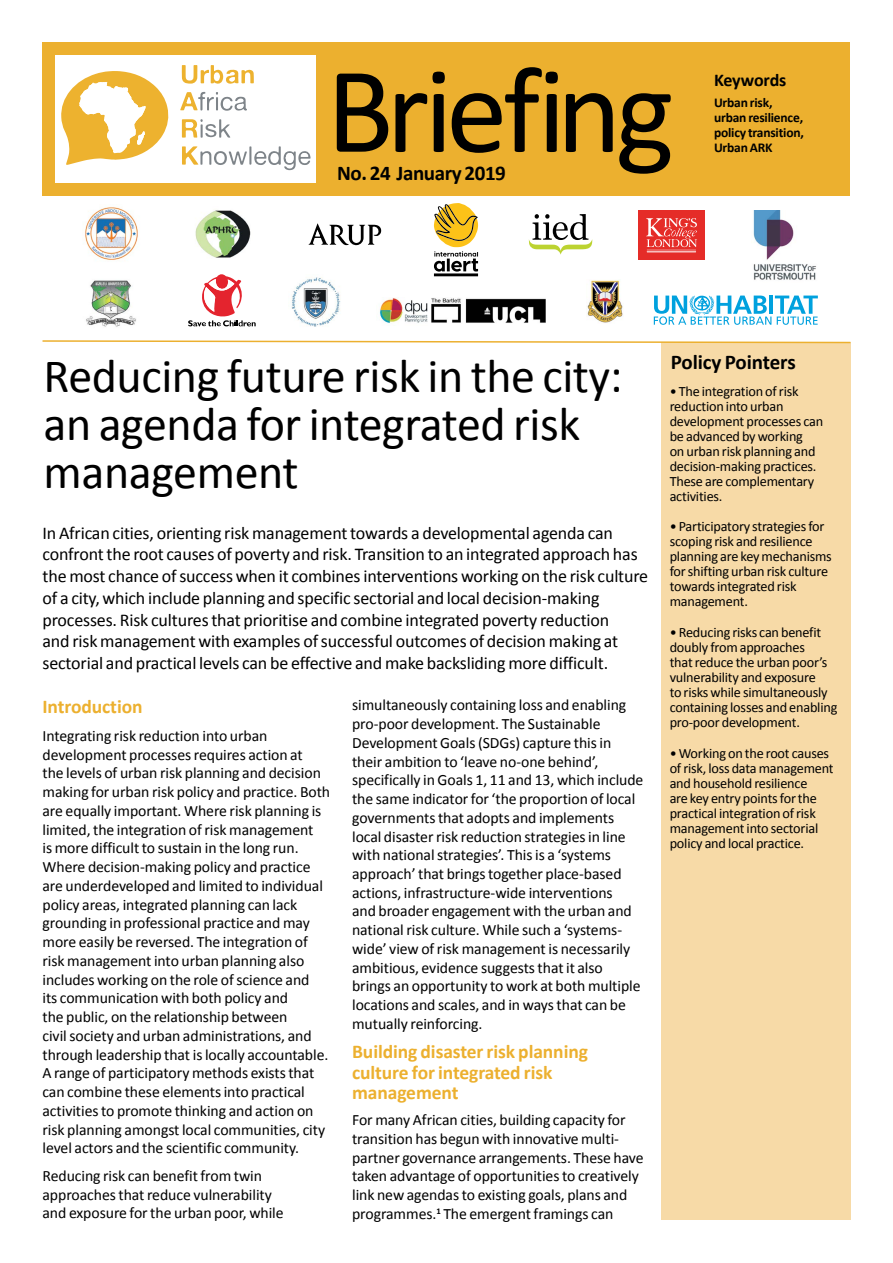
<style>
.page{position:relative;width:893px;height:1263px;background:#fff}
.page>*{position:absolute;margin:0;border:0;box-sizing:border-box;transform-origin:0 0}
.t1{font:123.6px "Calibri";letter-spacing:-.045em;color:#000}
.t2{font:48px/48px "Calibri";letter-spacing:-.01em;color:#000}
.t3{font:700 21px "Calibri";letter-spacing:-.02em;color:#000}
.t4{font:700 19.5px/20.2px "Calibri";letter-spacing:-.005em;color:#ecb02f}
.t5{font:18px/21.8px "Calibri";letter-spacing:-.01em;color:#000}
.t6{font:700 18px "Calibri";letter-spacing:-.015em;color:#000}
.t7{font:15.75px/18.8px "Calibri";letter-spacing:-.005em;color:#000}
.t8{font:14.25px/15px "Calibri";letter-spacing:-.015em;color:#000}
.t9{font:700 13.5px/15px "Calibri";letter-spacing:-.015em;color:#000}
</style>
<div class="page">
<div style="left:43px;top:43px;width:807px;height:153px;background:#ecb02f"></div>
<div style="left:661px;top:342px;width:189px;height:878px;background:#f7daa7"></div>
<svg style="left:42px;top:340px;width:809px;height:4px"></svg>
<div style="left:55px;top:55px;width:261px;height:127px;background:#fff"></div>
<svg style="left:61px;top:71px;width:108px;height:94px"></svg>
<svg style="left:182px;top:119px;width:48px;height:19px"></svg>
<svg style="left:182px;top:65px;width:72px;height:19px"></svg>
<svg style="left:180px;top:92px;width:67px;height:19px"></svg>
<svg style="left:182px;top:146px;width:129px;height:24px"></svg>
<svg style="left:529px;top:214px;width:63px;height:41px"></svg>
<img style="left:195px;top:210px;width:56px;height:48px">
<img style="left:84px;top:207px;width:54px;height:53px">
<img style="left:291px;top:277px;width:50px;height:50px">
<img style="left:86px;top:280px;width:50px;height:47px">
<svg style="left:654px;top:296px;width:164px;height:29px"></svg>
<img style="left:587px;top:280px;width:36px;height:43px">
<img style="left:379px;top:298px;width:167px;height:25px">
<svg style="left:434px;top:203px;width:44px;height:73px"></svg>
<svg style="left:188px;top:274px;width:68px;height:53px"></svg>
<div style="left:638px;top:210px;width:67px;height:50px;background:#e52c28"></div>
<svg style="left:646px;top:218px;width:51px;height:34px"></svg>
<svg style="left:309px;top:223px;width:72px;height:23px"></svg>
<img style="left:753px;top:210px;width:63px;height:70px">
<h1 class="t1" style="left:326px;top:34px;width:349px">Briefing</h1>
<h3 class="t3" style="left:337px;top:159px;width:170px">No. 24 January 2019</h3>
<p class="t6" style="left:714px;top:69px;width:74px">Keywords</p>
<p class="t9" style="left:714px;top:95px;width:91px">Urban risk, urban resilience, policy transition,<br>Urban ARK</p>
<h2 class="t2" style="left:44px;top:350px;width:581px">Reducing future risk in the city: an agenda for integrated risk management</h2>
<p class="t5" style="left:43px;top:521px;width:607px">In African cities, orienting risk management towards a developmental agenda can confront the root causes of poverty and risk. Transition to an integrated approach has the most chance of success when it combines interventions working on the risk culture of a city, which include planning and specific sectorial and local decision-making processes. Risk cultures that prioritise and combine integrated poverty reduction<br>and risk management with examples of successful outcomes of decision making at sectorial and practical levels can be effective and make backsliding more difficult.</p>
<p class="t4" style="left:43px;top:695px;width:102px">Introduction</p>
<p class="t7" style="left:43px;top:725px;width:289px">Integrating risk reduction into urban development processes requires action at<br>the levels of urban risk planning and decision making for urban risk policy and practice. Both are equally important. Where risk planning is limited, the integration of risk management<br>is more difficult to sustain in the long run.<br>Where decision-making policy and practice are underdeveloped and limited to individual policy areas, integrated planning can lack grounding in professional practice and may more easily be reversed. The integration of risk management into urban planning also includes working on the role of science and<br>its communication with both policy and<br>the public, on the relationship between<br>civil society and urban administrations, and through leadership that is locally accountable.<br>A range of participatory methods exists that can combine these elements into practical activities to promote thinking and action on risk planning amongst local communities, city level actors and the scientific community.</p>
<p class="t7" style="left:43px;top:1166px;width:243px">Reducing risk can benefit from twin approaches that reduce vulnerability and exposure for the urban poor, while</p>
<p class="t7" style="left:352px;top:695px;width:293px">simultaneously containing loss and enabling pro-poor development. The Sustainable Development Goals (SDGs) capture this in their ambition to ‘leave no-one behind’, specifically in Goals 1, 11 and 13, which include the same indicator for ‘the proportion of local governments that adopts and implements local disaster risk reduction strategies in line with national strategies’. This is a ‘systems approach’ that brings together place-based actions, infrastructure-wide interventions<br>and broader engagement with the urban and national risk culture. While such a ‘systems&shy;wide’ view of risk management is necessarily ambitious, evidence suggests that it also brings an opportunity to work at both multiple locations and scales, and in ways that can be mutually reinforcing.</p>
<p class="t4" style="left:352px;top:1041px;width:237px">Building disaster risk planning culture for integrated risk management</p>
<p class="t7" style="left:352px;top:1110px;width:293px">For many African cities, building capacity for transition has begun with innovative multi&shy;partner governance arrangements. These have taken advantage of opportunities to creatively link new agendas to existing goals, plans and programmes.<sup>1</sup> The emergent framings can</p>
<h3 class="t3" style="left:671px;top:349px;width:126px">Policy Pointers</h3>
<p class="t8" style="left:670px;top:383px;width:155px">• The integration of risk reduction into urban development processes can be advanced by working<br>on urban risk planning and decision-making practices.<br>These are complementary activities.</p>
<p class="t8" style="left:670px;top:518px;width:164px">• Participatory strategies for scoping risk and resilience planning are key mechanisms for shifting urban risk culture towards integrated risk management.</p>
<p class="t8" style="left:670px;top:624px;width:169px">• Reducing risks can benefit doubly from approaches<br>that reduce the urban poor’s vulnerability and exposure<br>to risks while simultaneously containing losses and enabling pro-poor development.</p>
<p class="t8" style="left:670px;top:745px;width:165px">• Working on the root causes of risk, loss data management and household resilience<br>are key entry points for the practical integration of risk management into sectorial policy and local practice.</p>
</div>
